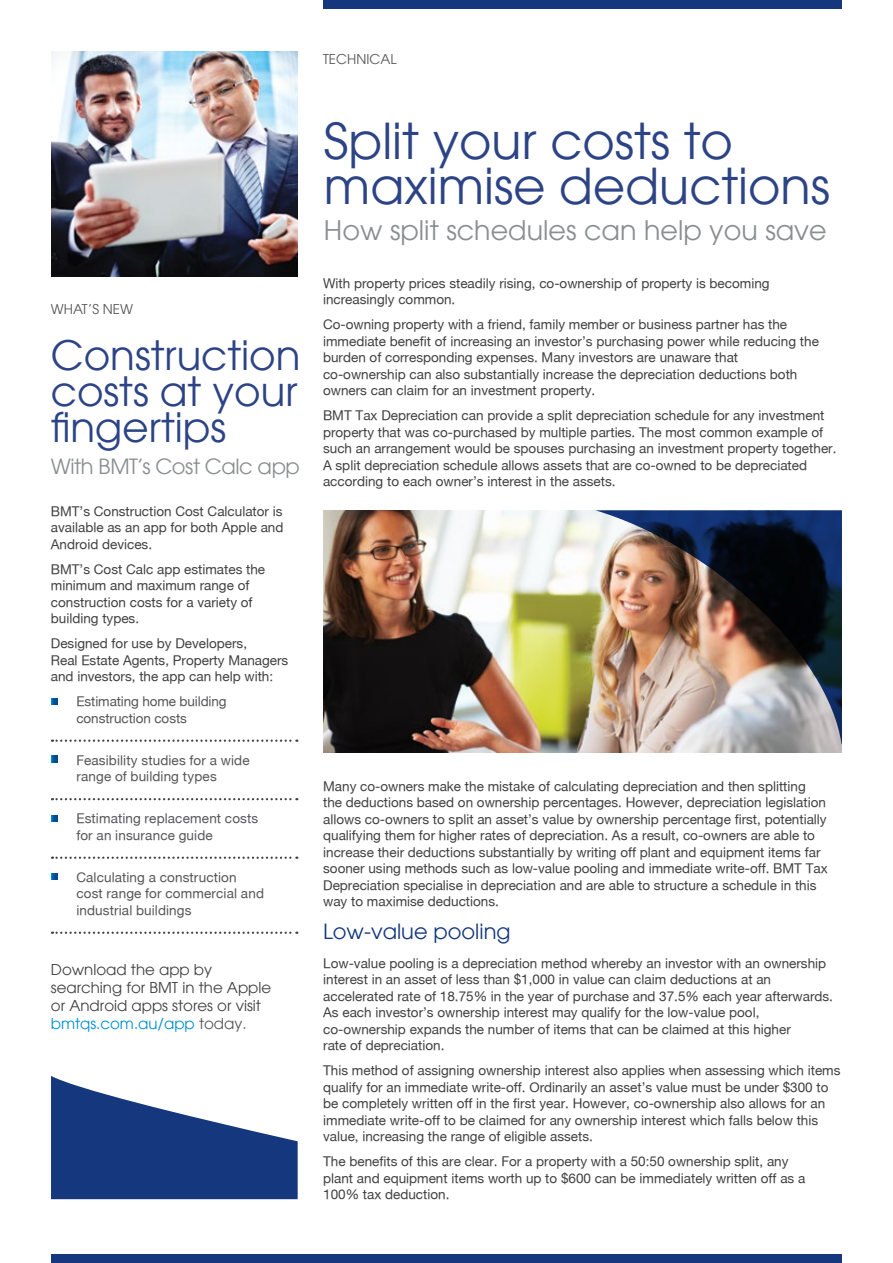
<style>
.page{position:relative;width:893px;height:1263px;background:#fff}
.page>*{position:absolute;margin:0;border:0;box-sizing:border-box;transform-origin:0 0}
.t1{font:49.5px/45px "Avant Garde LT";color:#2c4485}
.t2{font:40.5px/36px "Avant Garde LT";color:#2c4485;text-align:justify}
.t3{font:27px "Avant Garde LT";color:#8b8e90}
.t4{font:21px "Avant Garde LT";letter-spacing:-.02em;color:#8b8e90}
.t5{font:21px "Avant Garde LT";color:#14377d}
.t6{font:15px/18px "Avant Garde LT";color:#414042}
.t7{font:13.5px/16.5px "Helvetica Neue Roman";color:#414042}
.t8{font:13.5px/16.5px "Helvetica Neue Roman";letter-spacing:.01em;color:#565659}
.t9{font:13.5px "Avant Garde LT";color:#565659}
.s1{color:#008fd2}
.s2{color:#565659}
</style>
<div class="page">
<div style="left:323px;top:0;width:519px;height:9px;background:#14377d"></div>
<div style="left:51px;top:1254px;width:791px;height:9px;background:#14377d"></div>
<img style="left:323px;top:510px;width:519px;height:242px">
<img style="left:595px;top:510px;width:247px;height:234px">
<svg style="left:51px;top:1076px;width:247px;height:123px"></svg>
<img style="left:51px;top:51px;width:246px;height:225px">
<svg style="left:51px;top:815px;width:6px;height:6px"></svg>
<svg style="left:51px;top:873px;width:6px;height:7px"></svg>
<svg style="left:52px;top:739px;width:245px;height:3px"></svg>
<svg style="left:52px;top:798px;width:245px;height:2px"></svg>
<svg style="left:52px;top:856px;width:245px;height:3px"></svg>
<svg style="left:52px;top:931px;width:245px;height:3px"></svg>
<svg style="left:51px;top:698px;width:6px;height:7px"></svg>
<svg style="left:51px;top:756px;width:6px;height:6px"></svg>
<p class="t9" style="left:51px;top:301px;width:84px">WHAT’S NEW</p>
<h2 class="t2" style="left:51px;top:337px;width:251px">Construction costs at your fingertips</h2>
<h3 class="t4" style="left:51px;top:454px;width:251px">With BMT’s Cost Calc app</h3>
<p class="t7" style="left:51px;top:502px;width:234px;text-align:justify">BMT’s Construction Cost Calculator is available as an app for both Apple and Android devices.</p>
<p class="t7" style="left:51px;top:560px;width:216px">BMT’s Cost Calc app estimates the minimum and maximum range of construction costs for a variety of building types.</p>
<p class="t7" style="left:51px;top:635px;width:239px">Designed for use by Developers,<br>Real Estate Agents, Property Managers and investors, the app can help with:</p>
<p class="t8" style="left:76px;top:693px;width:152px">Estimating home building construction costs</p>
<p class="t8" style="left:76px;top:751px;width:175px">Feasibility studies for a wide range of building types</p>
<p class="t8" style="left:76px;top:810px;width:183px">Estimating replacement costs for an insurance guide</p>
<p class="t8" style="left:76px;top:868px;width:189px">Calculating a construction cost range for commercial and industrial buildings</p>
<p class="t6" style="left:51px;top:961px;width:222px">Download the app by searching for BMT in the Apple or Android apps stores or visit <span class="s1">bmtqs.com.au/app</span> <span class="s2">today.</span></p>
<p class="t9" style="left:323px;top:51px;width:75px">TECHNICAL</p>
<h1 class="t1" style="left:324px;top:119px;width:507px">Split your costs to maximise deductions</h1>
<h3 class="t3" style="left:324px;top:214px;width:504px">How split schedules can help you save</h3>
<p class="t7" style="left:323px;top:275px;width:448px">With property prices steadily rising, co-ownership of property is becoming increasingly common.</p>
<p class="t7" style="left:323px;top:316px;width:497px">Co-owning property with a friend, family member or business partner has the immediate benefit of increasing an investor’s purchasing power while reducing the burden of corresponding expenses. Many investors are unaware that co-ownership can also substantially increase the depreciation deductions both owners can claim for an investment property.</p>
<p class="t7" style="left:323px;top:407px;width:515px">BMT Tax Depreciation can provide a split depreciation schedule for any investment property that was co-purchased by multiple parties. The most common example of such an arrangement would be spouses purchasing an investment property together.<br>A split depreciation schedule allows assets that are co-owned to be depreciated according to each owner’s interest in the assets.</p>
<p class="t7" style="left:323px;top:777px;width:506px">Many co-owners make the mistake of calculating depreciation and then splitting the deductions based on ownership percentages. However, depreciation legislation allows co-owners to split an asset’s value by ownership percentage first, potentially qualifying them for higher rates of depreciation. As a result, co-owners are able to increase their deductions substantially by writing off plant and equipment items far sooner using methods such as low-value pooling and immediate write-off. BMT Tax Depreciation specialise in depreciation and are able to structure a schedule in this way to maximise deductions.</p>
<h3 class="t5" style="left:323px;top:918px;width:189px">Low-value pooling</h3>
<p class="t7" style="left:323px;top:955px;width:511px">Low-value pooling is a depreciation method whereby an investor with an ownership interest in an asset of less than $1,000 in value can claim deductions at an accelerated rate of 18.75% in the year of purchase and 37.5% each year afterwards.<br>As each investor’s ownership interest may qualify for the low-value pool, co-ownership expands the number of items that can be claimed at this higher<br>rate of depreciation.</p>
<p class="t7" style="left:323px;top:1062px;width:519px">This method of assigning ownership interest also applies when assessing which items qualify for an immediate write-off. Ordinarily an asset’s value must be under $300 to be completely written off in the first year. However, co-ownership also allows for an immediate write-off to be claimed for any ownership interest which falls below this value, increasing the range of eligible assets.</p>
<p class="t7" style="left:323px;top:1153px;width:484px">The benefits of this are clear. For a property with a 50:50 ownership split, any plant and equipment items worth up to $600 can be immediately written off as a<br>100% tax deduction.</p>
</div>
